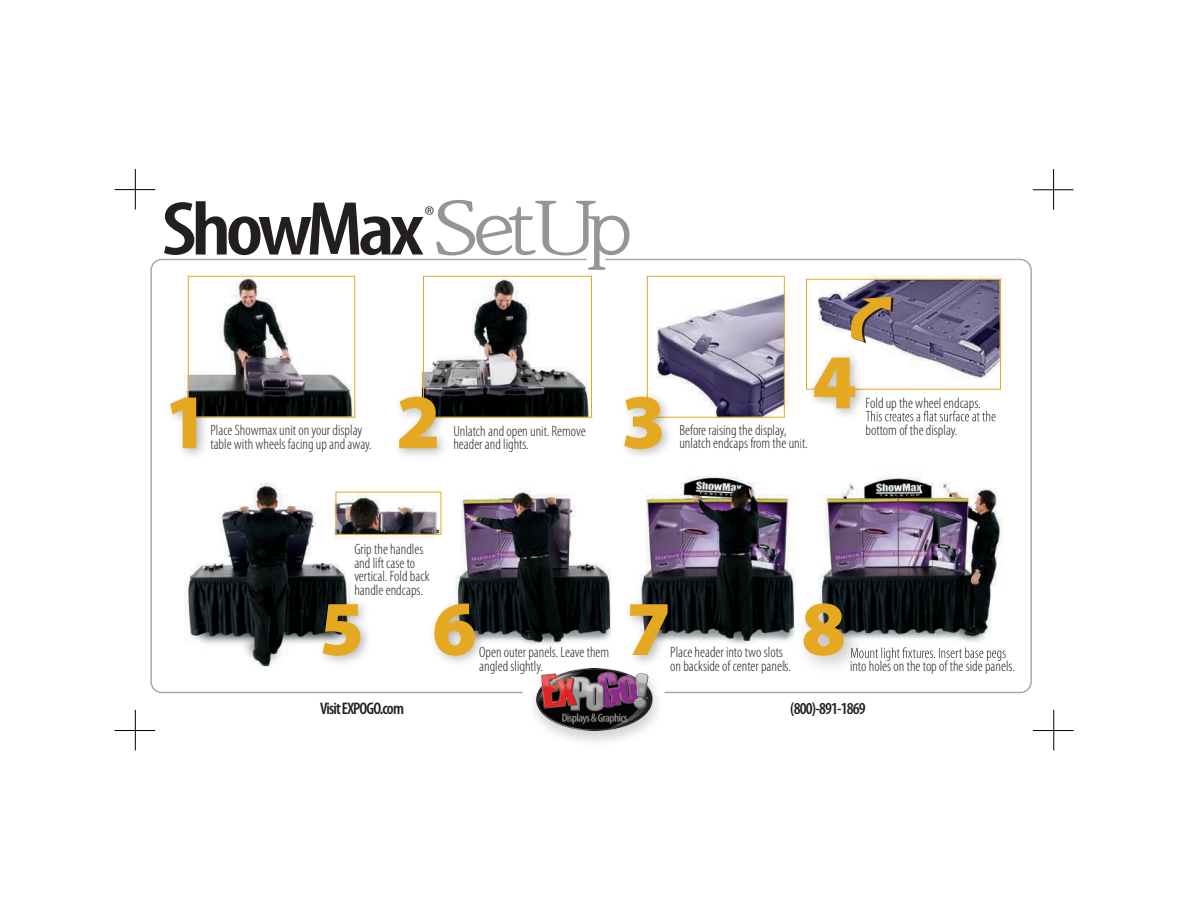
<style>
.page{position:relative;width:1188px;height:918px;background:#fff}
.page>*{position:absolute;margin:0;border:0;box-sizing:border-box;transform-origin:0 0}
.t1{font:900 78px "Myriad Pro";color:#e5a921}
.t2{font:600 condensed 76.95px "Myriad Pro";letter-spacing:-.06em;color:#231f20;scale:1.2 1}
.t3{font:18.45px "Myriad";color:#231f20}
.t4{font:600 condensed 16.8px "Myriad Pro";letter-spacing:-.05em;color:#231f20}
.t5{font:300 condensed 15px/13.5px "Myriad Pro";color:#231f20}
</style>
<div class="page">
<svg style="left:436px;top:200px;width:194px;height:70px"></svg>
<hr style="left:1053px;top:169px;width:1px;height:41px;background:#000001">
<hr style="left:1033px;top:190px;width:40px;height:1px;background:#000001">
<hr style="left:1053px;top:710px;width:1px;height:41px;background:#000001">
<hr style="left:1033px;top:730px;width:41px;height:1px;background:#000001">
<hr style="left:135px;top:710px;width:1px;height:40px;background:#000001">
<hr style="left:115px;top:730px;width:40px;height:1px;background:#000001">
<hr style="left:135px;top:169px;width:1px;height:41px;background:#000001">
<hr style="left:115px;top:189px;width:40px;height:1px;background:#000001">
<svg style="left:604px;top:258px;width:428px;height:436px"></svg>
<svg style="left:150px;top:258px;width:438px;height:436px"></svg>
<svg style="left:849px;top:297px;width:44px;height:46px;background:#917a5f"></svg>
<img style="left:522px;top:662px;width:147px;height:80px">
<img style="left:535px;top:669px;width:118px;height:62px">
<h2 class="t2" style="left:162px;top:182px;width:220px">ShowMax</h2>
<p class="t3" style="left:425px;top:204px;width:11px">®</p>
<h1 class="t1" style="left:812px;top:330px;width:46px">4</h1>
<h1 class="t1" style="left:164px;top:370px;width:46px">1</h1>
<h1 class="t1" style="left:396px;top:370px;width:46px">2</h1>
<h1 class="t1" style="left:621px;top:370px;width:46px">3</h1>
<p class="t5" style="left:453px;top:424px;width:134px">Unlatch and open unit. Remove header and lights.</p>
<p class="t5" style="left:679px;top:423px;width:109px">Before raising the display,</p>
<p class="t5" style="left:210px;top:423px;width:163px">Place Showmax unit on your display table with wheels facing up and away.</p>
<p class="t5" style="left:679px;top:437px;width:130px">unlatch endcaps from the unit.</p>
<p class="t5" style="left:866px;top:389px;width:117px;line-height:27px">Fold up the wheel endcaps. bottom of the display.</p>
<p class="t5" style="left:354px;top:543px;width:77px">Grip the handles and lift case to vertical. Fold back handle endcaps.</p>
<h1 class="t1" style="left:319px;top:577px;width:159px">5 6</h1>
<h1 class="t1" style="left:627px;top:577px;width:46px">7</h1>
<h1 class="t1" style="left:801px;top:577px;width:46px">8</h1>
<p class="t5" style="left:479px;top:645px;width:132px">Open outer panels. Leave them angled slightly.</p>
<p class="t5" style="left:670px;top:645px;width:122px">Place header into two slots on backside of center panels.</p>
<p class="t5" style="left:850px;top:660px;width:166px">into holes on the top of the side panels.</p>
<p class="t4" style="left:320px;top:698px;width:85px">Visit EXPOGO.com</p>
<p class="t4" style="left:790px;top:698px;width:77px">(800)-891-1869</p>
</div>
